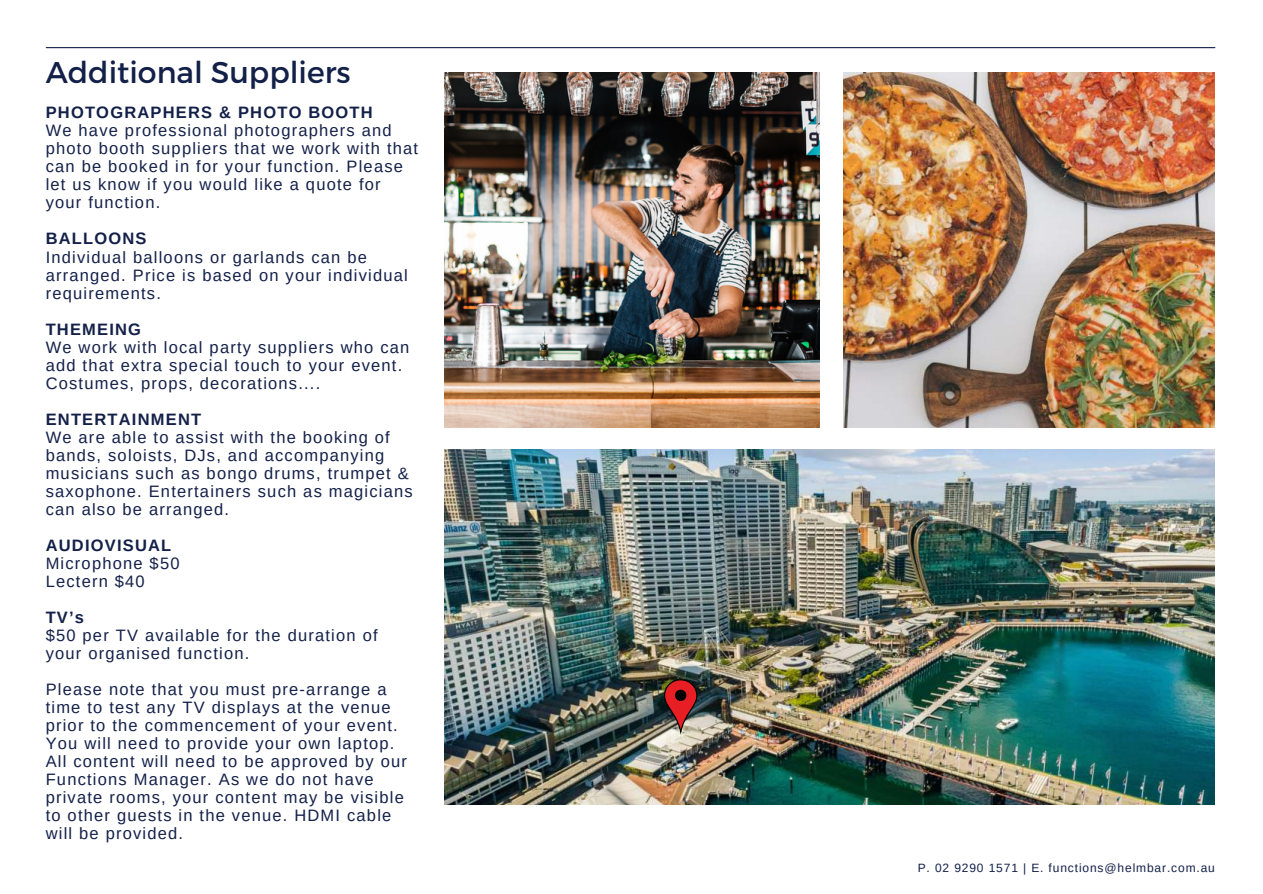
<style>
.page{position:relative;width:1263px;height:894px;background:#fff}
.page>*{position:absolute;margin:0;border:0;box-sizing:border-box;transform-origin:0 0}
.t1{font:30px "Montserrat";color:#132048}
.t2{font:16.5px/18px "Arimo";letter-spacing:.075em;color:#132048}
.t3{font:700 16.5px "Arimo";letter-spacing:.075em;color:#132048}
.t4{font:12px "Arimo";letter-spacing:.075em;color:#132048}
</style>
<div class="page">
<hr style="left:46px;top:47px;width:1169px;height:1px;background:#132048">
<img style="left:444px;top:73px;width:376px;height:354px">
<img style="left:444px;top:449px;width:770px;height:355px">
<img style="left:843px;top:73px;width:371px;height:354px">
<img style="left:664px;top:678px;width:67px;height:56px">
<h1 class="t1" style="left:46px;top:54px;width:306px">Additional Suppliers</h1>
<p class="t3" style="left:46px;top:101px;width:329px">PHOTOGRAPHERS &amp; PHOTO BOOTH</p>
<p class="t2" style="left:46px;top:122px;width:374px">We have professional photographers and photo booth suppliers that we work with that can be booked in for your function. Please let us know if you would like a quote for your function.</p>
<p class="t3" style="left:46px;top:227px;width:102px">BALLOONS</p>
<p class="t2" style="left:46px;top:248px;width:364px">Individual balloons or garlands can be arranged. Price is based on your individual requirements.</p>
<p class="t3" style="left:46px;top:317px;width:97px">THEMEING</p>
<p class="t2" style="left:46px;top:338px;width:365px">We work with local party suppliers who can add that extra special touch to your event.<br>Costumes, props, decorations....</p>
<p class="t3" style="left:46px;top:407px;width:157px">ENTERTAINMENT</p>
<p class="t2" style="left:46px;top:428px;width:369px">We are able to assist with the booking of bands, soloists, DJs, and accompanying musicians such as bongo drums, trumpet &amp; saxophone. Entertainers such as magicians can also be arranged.</p>
<p class="t3" style="left:46px;top:533px;width:127px">AUDIOVISUAL</p>
<p class="t2" style="left:46px;top:554px;width:135px">Microphone $50<br>Lectern $40</p>
<p class="t3" style="left:46px;top:605px;width:40px">TV’s</p>
<p class="t2" style="left:46px;top:626px;width:333px">$50 per TV available for the duration of your organised function.</p>
<p class="t2" style="left:46px;top:680px;width:363px">Please note that you must pre-arrange a time to test any TV displays at the venue prior to the commencement of your event.<br>You will need to provide your own laptop.<br>All content will need to be approved by our Functions Manager. As we do not have private rooms, your content may be visible to other guests in the venue. HDMI cable will be provided.</p>
<p class="t4" style="left:918px;top:860px;width:299px">P. 02 9290 1571 | E. functions@helmbar.com.au</p>
</div>
